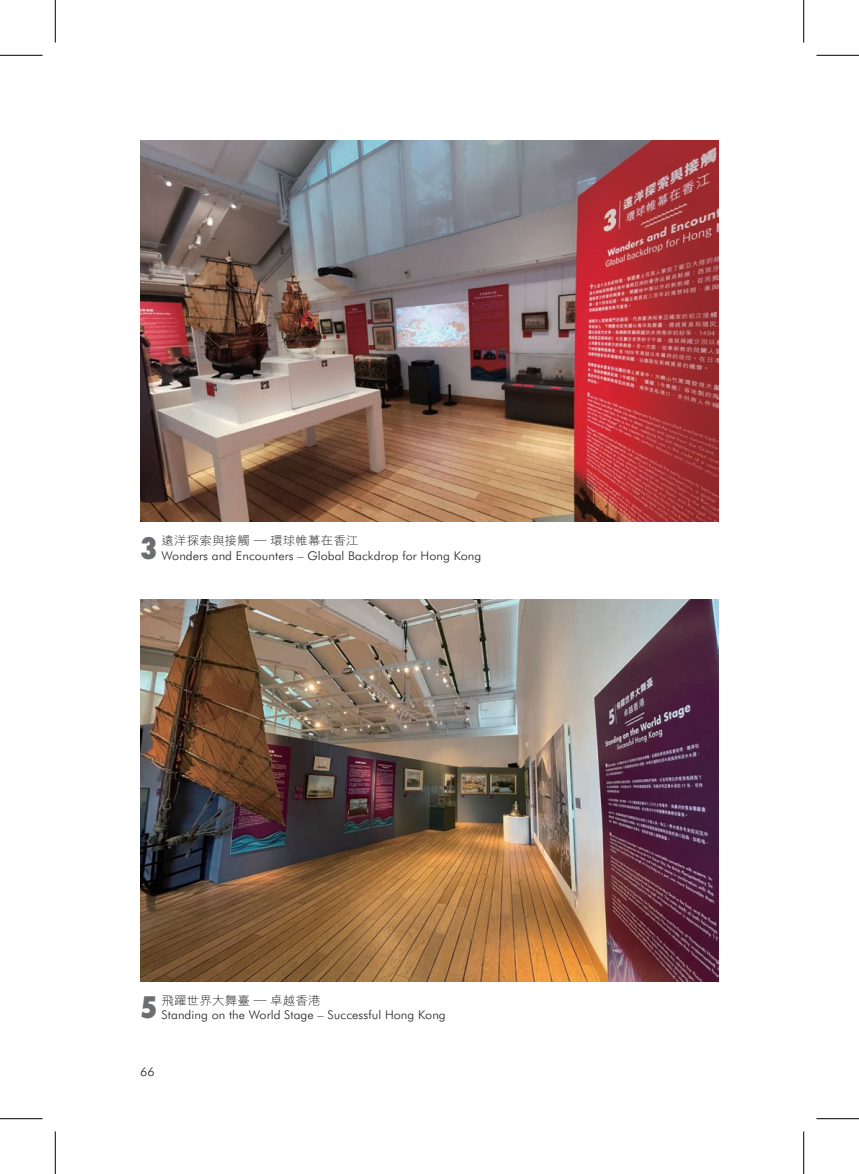
<style>
.page{position:relative;width:859px;height:1174px;background:#fff}
.page>*{position:absolute;margin:0;border:0;box-sizing:border-box;transform-origin:0 0}
.t1{font:800 condensed 28.8px "Futura";color:#6c6d70}
.t2{font:300 12px "Futura BT";letter-spacing:.005em;color:#231f20;scale:1.05 1}
.t3{font:300 12px "M Hei HK";letter-spacing:.005em;color:#231f20;scale:1.05 1}
</style>
<div class="page">
<img style="left:140px;top:140px;width:579px;height:382px">
<img style="left:140px;top:600px;width:579px;height:381px">
<hr style="left:0;top:55px;width:43px;height:1px;background:#000">
<hr style="left:816px;top:55px;width:43px;height:1px;background:#000">
<hr style="left:0;top:1118px;width:43px;height:1px;background:#000">
<hr style="left:816px;top:1118px;width:43px;height:1px;background:#000">
<hr style="left:55px;top:0;width:1px;height:43px;background:#000">
<hr style="left:55px;top:1131px;width:1px;height:43px;background:#000">
<hr style="left:803px;top:0;width:1px;height:43px;background:#000">
<hr style="left:803px;top:1131px;width:1px;height:43px;background:#000">
<p class="t3" style="left:162px;top:535px;width:189px">遠洋探索與接觸 — 環球帷幕在香江</p>
<h1 class="t1" style="left:140px;top:529px;width:19px">3</h1>
<p class="t2" style="left:162px;top:548px;width:306px">Wonders and Encounters – Global Backdrop for Hong Kong</p>
<p class="t3" style="left:162px;top:994px;width:153px">飛躍世界大舞臺 — 卓越香港</p>
<h1 class="t1" style="left:140px;top:988px;width:19px">5</h1>
<p class="t2" style="left:162px;top:1007px;width:272px">Standing on the World Stage – Successful Hong Kong</p>
<p class="t2" style="left:140px;top:1064px;width:15px">66</p>
</div>
